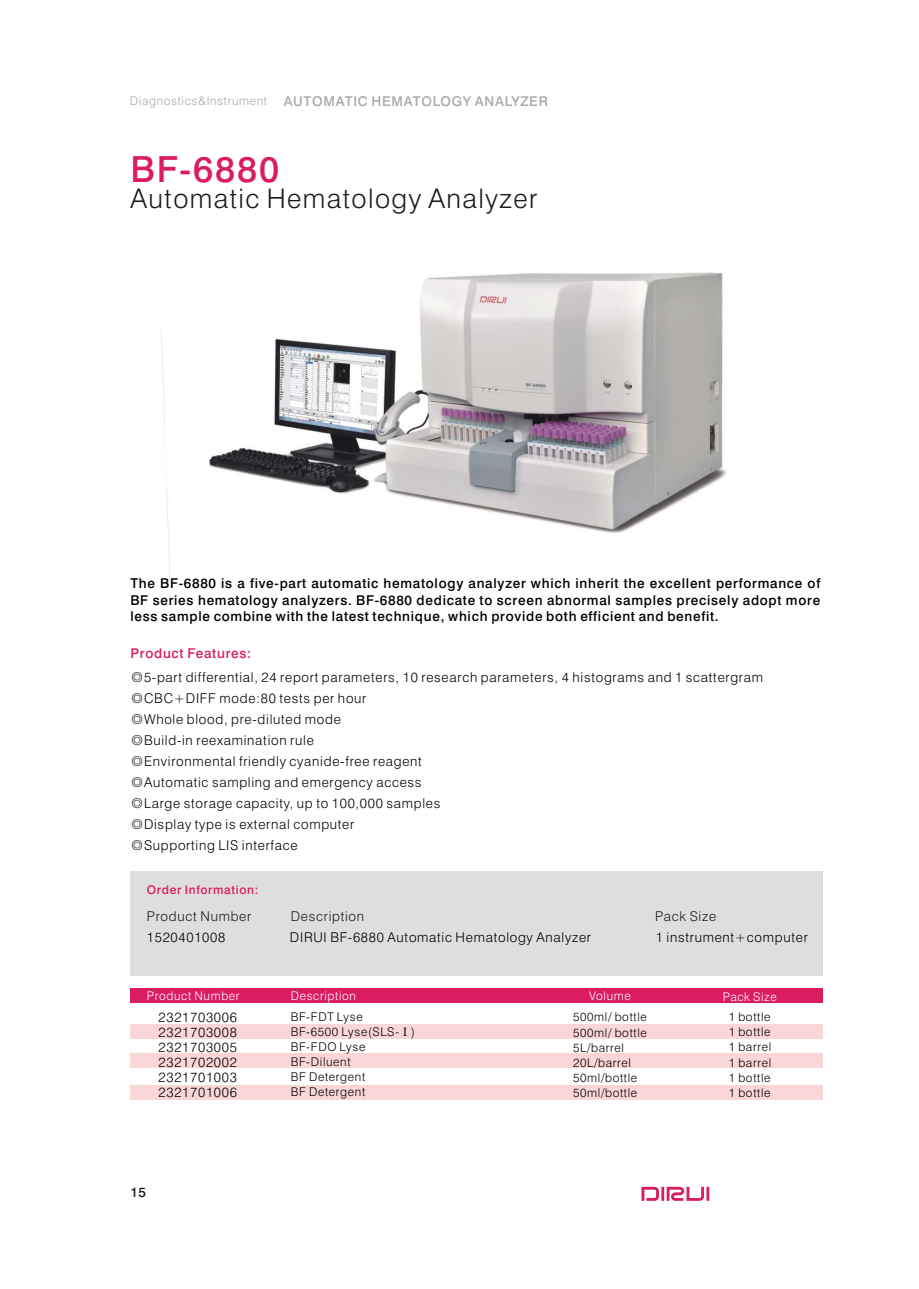
<style>
.page{position:relative;width:919px;height:1289px;background:#fff}
.page>*{position:absolute;margin:0;border:0;box-sizing:border-box;transform-origin:0 0}
.t1{font:500 36px "Swiss 721 BT";letter-spacing:.055em;color:#db1c61}
.t2{font:300 27px "Swiss 721 BT";letter-spacing:.055em;color:#1f1a17}
.t3{font:300 13.5px/21px "Swiss 721 BT";letter-spacing:.055em;color:#000}
.t4{font:500 13.5px/16.2px "Swiss 721 BT";letter-spacing:.055em;color:#000;text-align:justify}
.t5{font:500 13.5px "Swiss 721 BT";letter-spacing:.055em;color:#aba8a8}
.t6{font:300 13.5px "Swiss 721 BT";letter-spacing:.055em;color:#1f1a17}
.t7{font:500 13.5px "Swiss 721 BT";color:#1f1a17}
.t8{font:300 12px/15.1px "Swiss 721 BT";letter-spacing:.055em;color:#000}
.t9{font:300 12px "Swiss 721 BT";letter-spacing:.055em;color:#fff}
.t10{font:500 12px "Swiss 721 BT";letter-spacing:.055em;color:#db1c61}
.s1{font-weight:300;font-size:12px}
.s2{font-weight:500;color:#db1c61}
.s3{font-family:"Sim Sun";font-weight:400;color:#1f1a17}
.s4{font-family:"ST Zhongsong";font-weight:400}
</style>
<div class="page">
<img style="left:161px;top:272px;width:566px;height:306px">
<div style="left:130px;top:1085px;width:692px;height:15px;background:#fad6d9"></div>
<div style="left:130px;top:1053px;width:692px;height:15px;background:#fad6d9"></div>
<div style="left:130px;top:1024px;width:692px;height:15px;background:#fad6d9"></div>
<div style="left:130px;top:988px;width:692px;height:15px;background:#db1c61"></div>
<div style="left:130px;top:871px;width:692px;height:105px;background:#dedede"></div>
<svg style="left:641px;top:1186px;width:68px;height:14px"></svg>
<p class="t5" style="left:130px;top:96px;width:419px"><span class="s1">Diagnostics&amp;Instrument</span> AUTOMATIC HEMATOLOGY ANALYZER</p>
<h1 class="t1" style="left:130px;top:154px;width:150px">BF-6880</h1>
<h2 class="t2" style="left:130px;top:187px;width:408px">Automatic Hematology Analyzer</h2>
<p class="t4" style="left:130px;top:576px;width:691px">The BF-6880 is a five-part automatic hematology analyzer which inherit the excellent performance of BF series hematology analyzers. BF-6880 dedicate to screen abnormal samples precisely adopt more less sample combine with the latest technique, which provide both efficient and benefit.</p>
<p class="t3" style="left:130px;top:642px;width:634px;line-height:24px"><span class="s2">Product Features:<br></span><span class="s3">◎</span>5-part differential, 24 report parameters, 10 research parameters, 4 histograms and 1 scattergram</p>
<p class="t3" style="left:130px;top:688px;width:311px"><span class="s3">◎</span>CBC+DIFF mode:80 tests per hour<br><span class="s3">◎</span>Whole blood, pre-diluted mode<br><span class="s3">◎</span>Build-in reexamination rule<br><span class="s3">◎</span>Environmental friendly cyanide-free reagent <span class="s3">◎</span>Automatic sampling and emergency access <span class="s3">◎</span>Large storage capacity, up to 100,000 samples <span class="s3">◎</span>Display type is external computer <span class="s3">◎</span>Supporting LIS interface</p>
<p class="t10" style="left:147px;top:884px;width:113px">Order Information:</p>
<p class="t6" style="left:147px;top:910px;width:106px">Product Number</p>
<p class="t6" style="left:291px;top:910px;width:75px">Description</p>
<p class="t6" style="left:655px;top:910px;width:63px">Pack Size</p>
<p class="t3" style="left:147px;top:928px;width:80px">1520401008</p>
<p class="t3" style="left:290px;top:928px;width:302px">DIRUI BF-6880 Automatic Hematology Analyzer</p>
<p class="t3" style="left:655px;top:928px;width:153px">1 instrument+computer</p>
<p class="t9" style="left:147px;top:991px;width:94px">Product Number</p>
<p class="t9" style="left:291px;top:991px;width:67px">Description</p>
<p class="t9" style="left:589px;top:991px;width:43px">Volume</p>
<p class="t9" style="left:722px;top:991px;width:56px">Pack Size</p>
<p class="t3" style="left:158px;top:1011px;width:80px;line-height:14.9px;text-align:justify">2321703006<br>2321703008<br>2321703005<br>2321702002<br>2321701003<br>2321701006</p>
<p class="t8" style="left:291px;top:1010px;width:126px">BF-FDT Lyse<br>BF-6500 Lyse(SLS-<span class="s4">Ⅰ</span>)<br>BF-FDO Lyse<br>BF-Diluent<br>BF Detergent<br>BF Detergent</p>
<p class="t8" style="left:573px;top:1010px;width:75px">500ml/ bottle<br>500ml/ bottle<br>5L/barrel<br>20L/barrel<br>50ml/bottle<br>50ml/bottle</p>
<p class="t8" style="left:728px;top:1010px;width:44px;text-align:justify">1 bottle 1 bottle 1 barrel 1 barrel 1 bottle 1 bottle</p>
<p class="t7" style="left:130px;top:1186px;width:17px">15</p>
</div>
